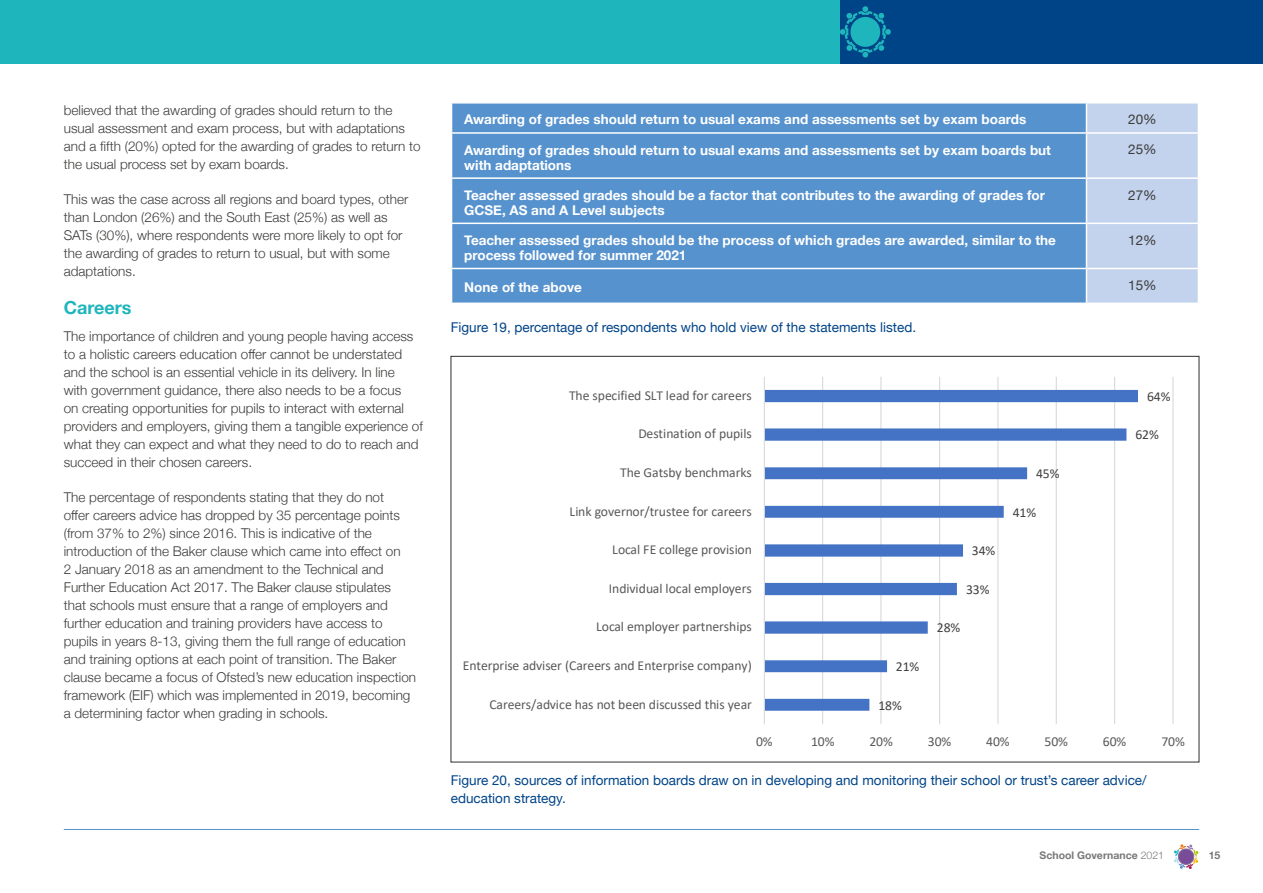
<style>
.page{position:relative;width:1263px;height:893px;background:#fff}
.page>*{position:absolute;margin:0;border:0;box-sizing:border-box;transform-origin:0 0}
._3__Subs_Level_1_Tou{font:700 18px "Helvetica Neue";color:#1eb5bc}
.t1{font:13.65px "Calibri";letter-spacing:-.005em;color:#595959}
.t2{font:13.65px "Calibri";letter-spacing:-.005em;color:#404040}
._4__Main_Text{font:300 13.5px/18px "Helvetica Neue";color:#3c3c3b}
.Table_Main_Text_Bold{font:700 13.5px/15px "Helvetica Neue";color:#fff}
._5__Figures_Text_dar{font:13.5px/18px "Helvetica Neue";color:#048}
.Table_Main_Text{font:13.5px "Helvetica Neue";color:#3c3c3b}
.t3{font:700 10.5px "Helvetica Neue";color:#797878}
.s1{font-weight:300}
</style>
<div class="page">
<hr style="left:64px;top:829px;width:1135px;height:1px;background:#5692ce">
<svg style="left:1174px;top:844px;width:24px;height:25px"></svg>
<div style="left:0;top:0;width:840px;height:64px;background:#1eb5bc"></div>
<div style="left:840px;top:0;width:423px;height:64px;background:#048"></div>
<svg style="left:840px;top:6px;width:51px;height:52px"></svg>
<div style="left:850px;top:17px;width:30px;height:30px;background:#1eb5bc;border-radius:50%"></div>
<div style="left:452px;top:104px;width:634px;height:199px;background:#5692ce"></div>
<hr style="left:451px;top:132px;width:635px;height:2px;background:#fff">
<hr style="left:451px;top:177px;width:635px;height:2px;background:#fff">
<hr style="left:451px;top:223px;width:635px;height:1px;background:#fff">
<hr style="left:451px;top:268px;width:635px;height:1px;background:#fff">
<svg style="left:1086px;top:103px;width:112px;height:200px;background:#c5d3ed"></svg>
<hr style="left:1086px;top:134px;width:1px;height:43px;background:#fff">
<hr style="left:1086px;top:179px;width:1px;height:44px;background:#fff">
<hr style="left:1086px;top:224px;width:1px;height:44px;background:#fff">
<hr style="left:1086px;top:269px;width:1px;height:34px;background:#fff">
<hr style="left:822px;top:377px;width:1px;height:347px;background:#d9d9d9">
<hr style="left:880px;top:377px;width:1px;height:347px;background:#d9d9d9">
<hr style="left:939px;top:377px;width:1px;height:347px;background:#d9d9d9">
<hr style="left:997px;top:377px;width:1px;height:347px;background:#d9d9d9">
<hr style="left:1056px;top:377px;width:1px;height:347px;background:#d9d9d9">
<hr style="left:1114px;top:377px;width:1px;height:347px;background:#d9d9d9">
<hr style="left:1172px;top:377px;width:1px;height:347px;background:#d9d9d9">
<svg style="left:765px;top:390px;width:373px;height:321px"></svg>
<hr style="left:764px;top:377px;width:1px;height:347px;background:#d9d9d9">
<p class="_4__Main_Text" style="left:64px;top:100px;width:358px">believed that the awarding of grades should return to the usual assessment and exam process, but with adaptations and a fifth (20%) opted for the awarding of grades to return to the usual process set by exam boards.</p>
<p class="_4__Main_Text" style="left:64px;top:189px;width:346px">This was the case across all regions and board types, other than London (26%) and the South East (25%) as well as SATs (30%), where respondents were more likely to opt for the awarding of grades to return to usual, but with some adaptations.</p>
<p class="_3__Subs_Level_1_Tou" style="left:64px;top:294px;width:69px">Careers</p>
<p class="_4__Main_Text" style="left:64px;top:326px;width:361px">The importance of children and young people having access to a holistic careers education offer cannot be understated and the school is an essential vehicle in its delivery. In line<br>with government guidance, there also needs to be a focus<br>on creating opportunities for pupils to interact with external providers and employers, giving them a tangible experience of what they can expect and what they need to do to reach and succeed in their chosen careers.</p>
<p class="_4__Main_Text" style="left:64px;top:487px;width:354px">The percentage of respondents stating that they do not<br>offer careers advice has dropped by 35 percentage points (from 37% to 2%) since 2016. This is indicative of the introduction of the Baker clause which came into effect on<br>2 January 2018 as an amendment to the Technical and Further Education Act 2017. The Baker clause stipulates that schools must ensure that a range of employers and further education and training providers have access to pupils in years 8-13, giving them the full range of education and training options at each point of transition. The Baker clause became a focus of Ofsted’s new education inspection framework (EIF) which was implemented in 2019, becoming a determining factor when grading in schools.</p>
<p class="Table_Main_Text_Bold" style="left:464px;top:113px;width:563px">Awarding of grades should return to usual exams and assessments set by exam boards</p>
<p class="Table_Main_Text" style="left:1128px;top:110px;width:30px">20%</p>
<p class="Table_Main_Text_Bold" style="left:464px;top:143px;width:588px">Awarding of grades should return to usual exams and assessments set by exam boards but with adaptations</p>
<p class="Table_Main_Text" style="left:1128px;top:140px;width:30px">25%</p>
<p class="Table_Main_Text_Bold" style="left:464px;top:188px;width:582px">Teacher assessed grades should be a factor that contributes to the awarding of grades for<br>GCSE, AS and A Level subjects</p>
<p class="Table_Main_Text" style="left:1128px;top:185px;width:30px">27%</p>
<p class="Table_Main_Text_Bold" style="left:464px;top:233px;width:593px">Teacher assessed grades should be the process of which grades are awarded, similar to the process followed for summer 2021</p>
<p class="Table_Main_Text" style="left:1128px;top:230px;width:30px">12%</p>
<p class="Table_Main_Text_Bold" style="left:464px;top:281px;width:119px">None of the above</p>
<p class="Table_Main_Text" style="left:1128px;top:275px;width:30px">15%</p>
<p class="_5__Figures_Text_dar" style="left:451px;top:319px;width:467px">Figure 19, percentage of respondents who hold view of the statements listed.</p>
<p class="t1" style="left:569px;top:386px;width:184px">The specified SLT lead for careers</p>
<p class="t2" style="left:1147px;top:387px;width:25px">64%</p>
<p class="t1" style="left:638px;top:424px;width:115px">Destination of pupils</p>
<p class="t2" style="left:1135px;top:425px;width:25px">62%</p>
<p class="t1" style="left:620px;top:463px;width:133px">The Gatsby benchmarks</p>
<p class="t2" style="left:1036px;top:464px;width:25px">45%</p>
<p class="t1" style="left:570px;top:502px;width:184px">Link governor/trustee for careers</p>
<p class="t2" style="left:1013px;top:503px;width:25px">41%</p>
<p class="t1" style="left:612px;top:540px;width:141px">Local FE college provision</p>
<p class="t2" style="left:972px;top:541px;width:25px">34%</p>
<p class="t1" style="left:609px;top:579px;width:144px">Individual local employers</p>
<p class="t2" style="left:966px;top:580px;width:25px">33%</p>
<p class="t1" style="left:596px;top:617px;width:157px">Local employer partnerships</p>
<p class="t2" style="left:937px;top:618px;width:25px">28%</p>
<p class="t1" style="left:463px;top:656px;width:290px">Enterprise adviser (Careers and Enterprise company)</p>
<p class="t2" style="left:896px;top:657px;width:25px">21%</p>
<p class="t1" style="left:489px;top:694px;width:264px">Careers/advice has not been discussed this year</p>
<p class="t2" style="left:878px;top:696px;width:25px">18%</p>
<p class="t1" style="left:756px;top:732px;width:18px">0%</p>
<p class="t1" style="left:811px;top:732px;width:25px">10%</p>
<p class="t1" style="left:869px;top:732px;width:25px">20%</p>
<p class="t1" style="left:928px;top:732px;width:25px">30%</p>
<p class="t1" style="left:986px;top:732px;width:25px">40%</p>
<p class="t1" style="left:1044px;top:732px;width:25px">50%</p>
<p class="t1" style="left:1103px;top:732px;width:25px">60%</p>
<p class="t1" style="left:1161px;top:732px;width:25px">70%</p>
<p class="_5__Figures_Text_dar" style="left:451px;top:772px;width:697px">Figure 20, sources of information boards draw on in developing and monitoring their school or trust’s career advice/ education strategy.</p>
<p class="t3" style="left:1039px;top:847px;width:126px">School Governance <span class="s1">2021</span></p>
<p class="t3" style="left:1209px;top:847px;width:13px">15</p>
</div>
